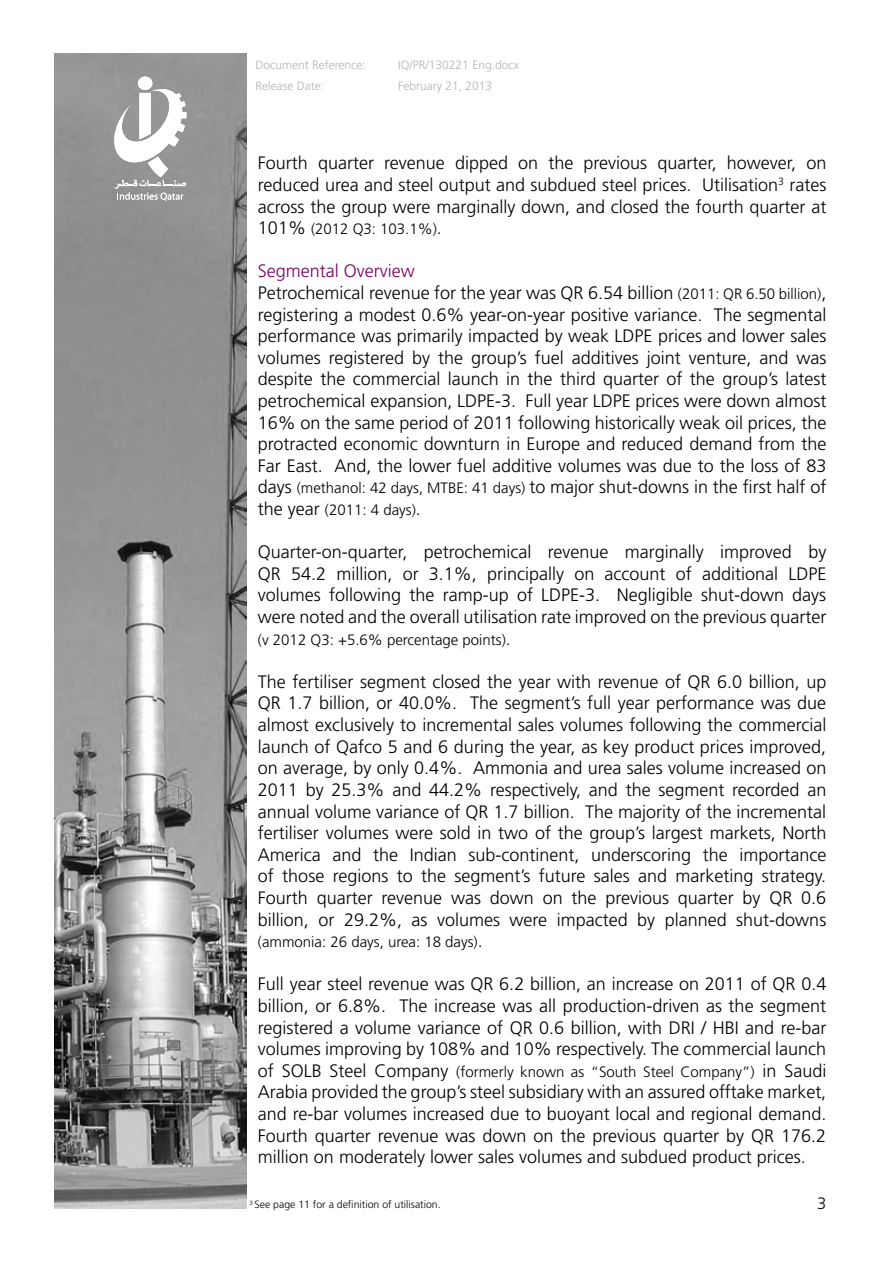
<style>
.page{position:relative;width:893px;height:1263px;background:#fff}
.page>*{position:absolute;margin:0;border:0;box-sizing:border-box;transform-origin:0 0}
.t1{font:300 18px/21.6px "Frutiger LT Std";color:#000;text-align:justify}
.t2{font:300 16.5px "Frutiger LT Std";color:#000}
.t3{font:300 15px "Frutiger LT Std";color:#000}
.t4{font:300 12px "Frutiger LT Std";color:#b1b4b6}
.t5{font:300 10.5px "Frutiger LT Std";color:#000}
.s1{font-size:18px}
.s2{color:#780060}
.s3{font-size:15px}
</style>
<div class="page">
<img style="left:54px;top:54px;width:193px;height:1155px">
<div style="left:138px;top:77px;width:14px;height:13px;background:#fff;border-radius:50%"></div>
<svg style="left:110px;top:88px;width:77px;height:113px"></svg>
<p class="t4" style="left:255px;top:58px;width:112px">Document Reference:</p>
<p class="t4" style="left:398px;top:58px;width:122px">IQ/PR/130221 Eng.docx</p>
<p class="t4" style="left:255px;top:79px;width:70px">Release Date:</p>
<p class="t4" style="left:398px;top:79px;width:96px">February 21, 2013</p>
<p class="t1" style="left:258px;top:153px;width:570px">Fourth quarter revenue dipped on the previous quarter, however, on reduced urea and steel output and subdued steel prices. Utilisation<sup>3</sup> rates across the group were marginally down, and closed the fourth quarter at</p>
<p class="t3" style="left:258px;top:221px;width:185px"><span class="s1">101%</span> (2012 Q3: 103.1%)<span class="s1">.</span></p>
<p class="t1" style="left:258px;top:261px;width:570px;text-align:left"><span class="s2">Segmental Overview<br></span>Petrochemical revenue for the year was QR 6.54 billion <span class="s3">(2011: QR 6.50 billion)</span>, registering a modest 0.6% year-on-year positive variance. The segmental performance was primarily impacted by weak LDPE prices and lower sales volumes registered by the group’s fuel additives joint venture, and was despite the commercial launch in the third quarter of the group’s latest petrochemical expansion, LDPE-3. Full year LDPE prices were down almost 16% on the same period of 2011 following historically weak oil prices, the protracted economic downturn in Europe and reduced demand from the Far East. And, the lower fuel additive volumes was due to the loss of 83 days <span class="s3">(methanol: 42 days, MTBE: 41 days)</span> to major shut-downs in the first half of</p>
<p class="t3" style="left:258px;top:501px;width:164px"><span class="s1">the year</span> (2011: 4 days)<span class="s1">.</span></p>
<p class="t1" style="left:258px;top:541px;width:570px">Quarter-on-quarter, petrochemical revenue marginally improved by QR 54.2 million, or 3.1%, principally on account of additional LDPE volumes following the ramp-up of LDPE-3. Negligible shut-down days were noted and the overall utilisation rate improved on the previous quarter</p>
<p class="t3" style="left:258px;top:631px;width:254px">(v 2012 Q3: +5.6% percentage points)<span class="s1">.</span></p>
<p class="t1" style="left:258px;top:671px;width:570px">The fertiliser segment closed the year with revenue of QR 6.0 billion, up QR 1.7 billion, or 40.0%. The segment’s full year performance was due almost exclusively to incremental sales volumes following the commercial launch of Qafco 5 and 6 during the year, as key product prices improved, on average, by only 0.4%. Ammonia and urea sales volume increased on 2011 by 25.3% and 44.2% respectively, and the segment recorded an annual volume variance of QR 1.7 billion. The majority of the incremental fertiliser volumes were sold in two of the group’s largest markets, North America and the Indian sub-continent, underscoring the importance of those regions to the segment’s future sales and marketing strategy.<br>Fourth quarter revenue was down on the previous quarter by QR 0.6 billion, or 29.2%, as volumes were impacted by planned shut-downs</p>
<p class="t3" style="left:258px;top:933px;width:226px">(ammonia: 26 days, urea: 18 days)<span class="s1">.</span></p>
<p class="t1" style="left:258px;top:973px;width:570px">Full year steel revenue was QR 6.2 billion, an increase on 2011 of QR 0.4 billion, or 6.8%. The increase was all production-driven as the segment registered a volume variance of QR 0.6 billion, with DRI / HBI and re-bar volumes improving by 108% and 10% respectively. The commercial launch</p>
<p class="t3" style="left:258px;top:1063px;width:570px"><span class="s1">of SOLB Steel Company</span> (formerly known as “South Steel Company”) <span class="s1">in Saudi</span></p>
<p class="t1" style="left:258px;top:1081px;width:570px">Arabia provided the group’s steel subsidiary with an assured offtake market, and re-bar volumes increased due to buoyant local and regional demand.<br>Fourth quarter revenue was down on the previous quarter by QR 176.2 million on moderately lower sales volumes and subdued product prices.</p>
<p class="t5" style="left:249px;top:1198px;width:193px"><sup>3</sup> See page 11 for a definition of utilisation.</p>
<p class="t2" style="left:817px;top:1194px;width:11px">3</p>
</div>
